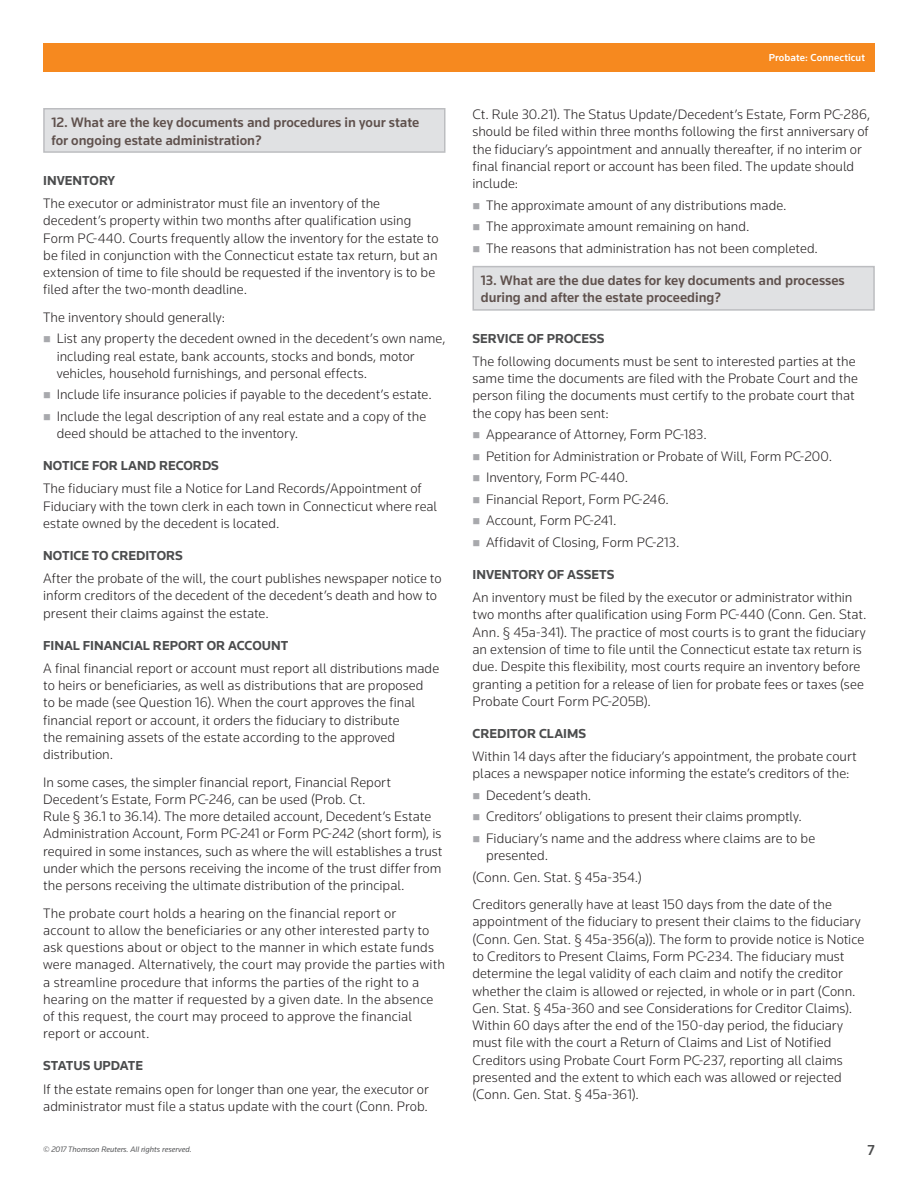
<style>
.page{position:relative;width:918px;height:1188px;background:#fff}
.page>*{position:absolute;margin:0;border:0;box-sizing:border-box;transform-origin:0 0}
.t1{font:500 15px "Knowledge";color:#4b4c4d}
.t2{font:300 14.25px/17.2px "Knowledge";letter-spacing:.005em;color:#231f20}
.t3{font:500 14.25px/17.2px "Knowledge";color:#5f514d}
.t4{font:700 13.5px "Knowledge";color:#4b4c4d}
.t5{font:500 10.5px "Knowledge";letter-spacing:.01em;color:#fff}
.t6{font:italic 8.25px "Knowledge";color:#57585a}
</style>
<div class="page">
<div style="left:43px;top:43px;width:832px;height:29px;background:#f6891f"></div>
<div style="left:44px;top:109px;width:401px;height:43px;background:#e0e1e3"></div>
<div style="left:43px;top:108px;width:403px;height:45px;border:2px solid #bcbdc0"></div>
<div style="left:473px;top:267px;width:401px;height:43px;background:#e0e1e3"></div>
<div style="left:472px;top:266px;width:403px;height:45px;border:2px solid #bcbdc0"></div>
<p class="t3" style="left:51px;top:114px;width:369px">12. What are the key documents and procedures in your state for ongoing estate administration?</p>
<p class="t4" style="left:43px;top:172px;width:74px">INVENTORY</p>
<p class="t2" style="left:43px;top:194px;width:397px">The executor or administrator must file an inventory of the decedent’s property within two months after qualification using Form PC-440. Courts frequently allow the inventory for the estate to be filed in conjunction with the Connecticut estate tax return, but an extension of time to file should be requested if the inventory is to be filed after the two-month deadline.</p>
<p class="t2" style="left:57px;top:306px;width:390px;line-height:21.6px;text-indent:-14px">The inventory should generally:<br>List any property the decedent owned in the decedent’s own name,</p>
<p class="t2" style="left:57px;top:347px;width:359px">including real estate, bank accounts, stocks and bonds, motor vehicles, household furnishings, and personal effects.</p>
<p class="t2" style="left:57px;top:384px;width:377px;line-height:21.6px">Include life insurance policies if payable to the decedent’s estate.<br>Include the legal description of any real estate and a copy of the</p>
<p class="t2" style="left:57px;top:425px;width:243px">deed should be attached to the inventory.</p>
<p class="t4" style="left:43px;top:457px;width:177px">NOTICE FOR LAND RECORDS</p>
<p class="t2" style="left:43px;top:480px;width:396px">The fiduciary must file a Notice for Land Records/Appointment of<br>Fiduciary with the town clerk in each town in Connecticut where real estate owned by the decedent is located.</p>
<p class="t4" style="left:43px;top:547px;width:141px">NOTICE TO CREDITORS</p>
<p class="t2" style="left:43px;top:570px;width:400px">After the probate of the will, the court publishes newspaper notice to inform creditors of the decedent of the decedent’s death and how to present their claims against the estate.</p>
<p class="t4" style="left:43px;top:637px;width:247px">FINAL FINANCIAL REPORT OR ACCOUNT</p>
<p class="t2" style="left:43px;top:659px;width:397px">A final financial report or account must report all distributions made to heirs or beneficiaries, as well as distributions that are proposed<br>to be made (see Question 16). When the court approves the final financial report or account, it orders the fiduciary to distribute<br>the remaining assets of the estate according to the approved distribution.</p>
<p class="t2" style="left:43px;top:773px;width:401px">In some cases, the simpler financial report, Financial Report Decedent’s Estate, Form PC-246, can be used (Prob. Ct.<br>Rule § 36.1 to 36.14). The more detailed account, Decedent’s Estate Administration Account, Form PC-241 or Form PC-242 (short form), is required in some instances, such as where the will establishes a trust under which the persons receiving the income of the trust differ from the persons receiving the ultimate distribution of the principal.</p>
<p class="t2" style="left:43px;top:904px;width:403px">The probate court holds a hearing on the financial report or account to allow the beneficiaries or any other interested party to ask questions about or object to the manner in which estate funds were managed. Alternatively, the court may provide the parties with a streamline procedure that informs the parties of the right to a hearing on the matter if requested by a given date. In the absence of this request, the court may proceed to approve the financial report or account.</p>
<p class="t4" style="left:43px;top:1058px;width:101px">STATUS UPDATE</p>
<p class="t2" style="left:43px;top:1080px;width:387px">If the estate remains open for longer than one year, the executor or administrator must file a status update with the court (Conn. Prob.</p>
<p class="t5" style="left:769px;top:51px;width:98px">Probate: Connecticut</p>
<p class="t2" style="left:472px;top:105px;width:399px">Ct. Rule 30.21). The Status Update/Decedent’s Estate, Form PC-286, should be filed within three months following the first anniversary of the fiduciary’s appointment and annually thereafter, if no interim or final financial report or account has been filed. The update should include:</p>
<p class="t2" style="left:486px;top:194px;width:334px;line-height:21.6px">The approximate amount of any distributions made.<br>The approximate amount remaining on hand.<br>The reasons that administration has not been completed.</p>
<p class="t3" style="left:481px;top:272px;width:366px">13. What are the due dates for key documents and processes during and after the estate proceeding?</p>
<p class="t4" style="left:472px;top:330px;width:133px">SERVICE OF PROCESS</p>
<p class="t2" style="left:472px;top:352px;width:387px">The following documents must be sent to interested parties at the same time the documents are filed with the Probate Court and the person filing the documents must certify to the probate court that the copy has been sent:</p>
<p class="t2" style="left:486px;top:423px;width:348px;line-height:21.6px">Appearance of Attorney, Form PC-183.<br>Petition for Administration or Probate of Will, Form PC-200.<br>Inventory, Form PC-440.<br>Financial Report, Form PC-246.<br>Account, Form PC-241.<br>Affidavit of Closing, Form PC-213.</p>
<p class="t4" style="left:472px;top:566px;width:143px">INVENTORY OF ASSETS</p>
<p class="t2" style="left:472px;top:589px;width:396px">An inventory must be filed by the executor or administrator within two months after qualification using Form PC-440 (Conn. Gen. Stat.<br>Ann. § 45a-341). The practice of most courts is to grant the fiduciary an extension of time to file until the Connecticut estate tax return is due. Despite this flexibility, most courts require an inventory before granting a petition for a release of lien for probate fees or taxes (see Probate Court Form PC-205B).</p>
<p class="t4" style="left:472px;top:725px;width:115px">CREDITOR CLAIMS</p>
<p class="t2" style="left:472px;top:747px;width:386px">Within 14 days after the fiduciary’s appointment, the probate court places a newspaper notice informing the estate’s creditors of the:</p>
<p class="t2" style="left:486px;top:784px;width:331px;line-height:21.6px">Decedent’s death.<br>Creditors’ obligations to present their claims promptly.<br>Fiduciary’s name and the address where claims are to be</p>
<p class="t2" style="left:473px;top:844px;width:171px;line-height:21.6px;text-indent:13px">presented.<br>(Conn. Gen. Stat. § 45a-354.)</p>
<p class="t2" style="left:473px;top:896px;width:393px">Creditors generally have at least 150 days from the date of the appointment of the fiduciary to present their claims to the fiduciary (Conn. Gen. Stat. § 45a-356(a)). The form to provide notice is Notice to Creditors to Present Claims, Form PC-234. The fiduciary must determine the legal validity of each claim and notify the creditor whether the claim is allowed or rejected, in whole or in part (Conn.<br>Gen. Stat. § 45a-360 and see Considerations for Creditor Claims).<br>Within 60 days after the end of the 150-day period, the fiduciary must file with the court a Return of Claims and List of Notified Creditors using Probate Court Form PC-237, reporting all claims presented and the extent to which each was allowed or rejected (Conn. Gen. Stat. § 45a-361).</p>
<p class="t6" style="left:43px;top:1144px;width:150px">© 2017 Thomson Reuters. All rights reserved.</p>
<p class="t1" style="left:868px;top:1141px;width:9px">7</p>
</div>
